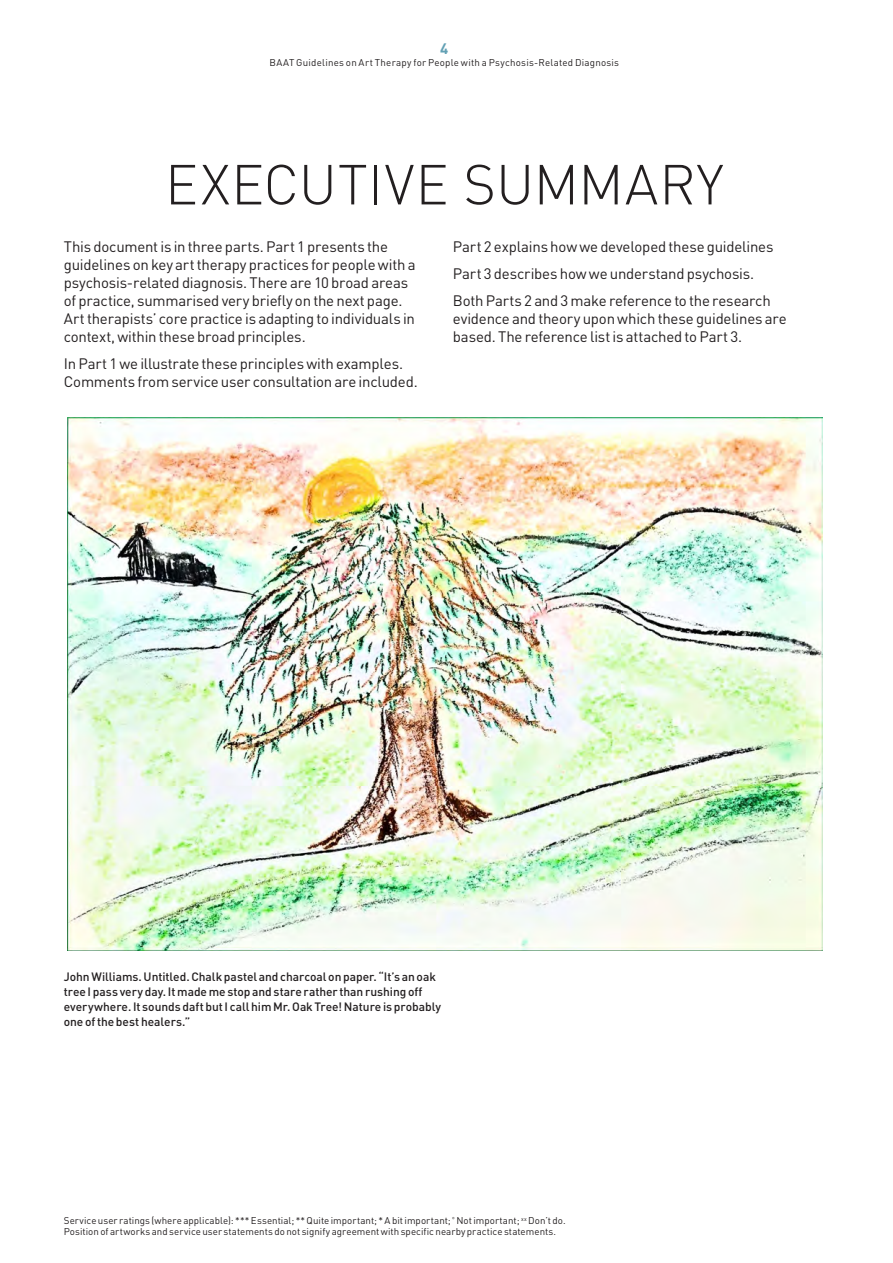
<style>
.page{position:relative;width:893px;height:1263px;background:#fff}
.page>*{position:absolute;margin:0;border:0;box-sizing:border-box;transform-origin:0 0}
.t1{font:300 55.5px "DIN Pro";letter-spacing:.015em;color:#231f20}
.t2{font:15px/18px "DIN Pro";letter-spacing:-.015em;color:#231f20}
.t3{font:700 15px "DIN Pro";color:#62a0b4}
.t4{font:500 12px/15px "DIN Pro";letter-spacing:-.005em;color:#231f20}
.t5{font:9.75px/11.2px "DIN Pro";letter-spacing:.005em;color:#231f20}
.t6{font:9.75px "DIN Pro";letter-spacing:.025em;color:#231f20}
</style>
<div class="page">
<img style="left:68px;top:417px;width:754px;height:534px">
<p class="t3" style="left:440px;top:38px;width:10px">4</p>
<p class="t6" style="left:270px;top:55px;width:351px">BAAT Guidelines on Art Therapy for People with a Psychosis-Related Diagnosis</p>
<h1 class="t1" style="left:165px;top:142px;width:560px">EXECUTIVE SUMMARY</h1>
<p class="t2" style="left:64px;top:236px;width:353px">This document is in three parts. Part 1 presents the guidelines on key art therapy practices for people with a psychosis-related diagnosis. There are 10 broad areas of practice, summarised very briefly on the next page.<br>Art therapists’ core practice is adapting to individuals in context, within these broad principles.</p>
<p class="t2" style="left:64px;top:353px;width:355px">In Part 1 we illustrate these principles with examples.<br>Comments from service user consultation are included.</p>
<p class="t2" style="left:453px;top:232px;width:322px;line-height:27px">Part 2 explains how we developed these guidelines<br>Part 3 describes how we understand psychosis.<br>Both Parts 2 and 3 make reference to the research</p>
<p class="t2" style="left:453px;top:308px;width:335px">evidence and theory upon which these guidelines are based. The reference list is attached to Part 3.</p>
<p class="t4" style="left:64px;top:969px;width:379px">John Williams. Untitled. Chalk pastel and charcoal on paper. “It’s an oak tree I pass very day. It made me stop and stare rather than rushing off everywhere. It sounds daft but I call him Mr. Oak Tree! Nature is probably one of the best healers.”</p>
<p class="t5" style="left:64px;top:1214px;width:503px">Service user ratings (where applicable): *** Essential; ** Quite important; * A bit important; <sup>º</sup> Not important; <sup>xx</sup> Don’t do.<br>Position of artworks and service user statements do not signify agreement with specific nearby practice statements.</p>
</div>
